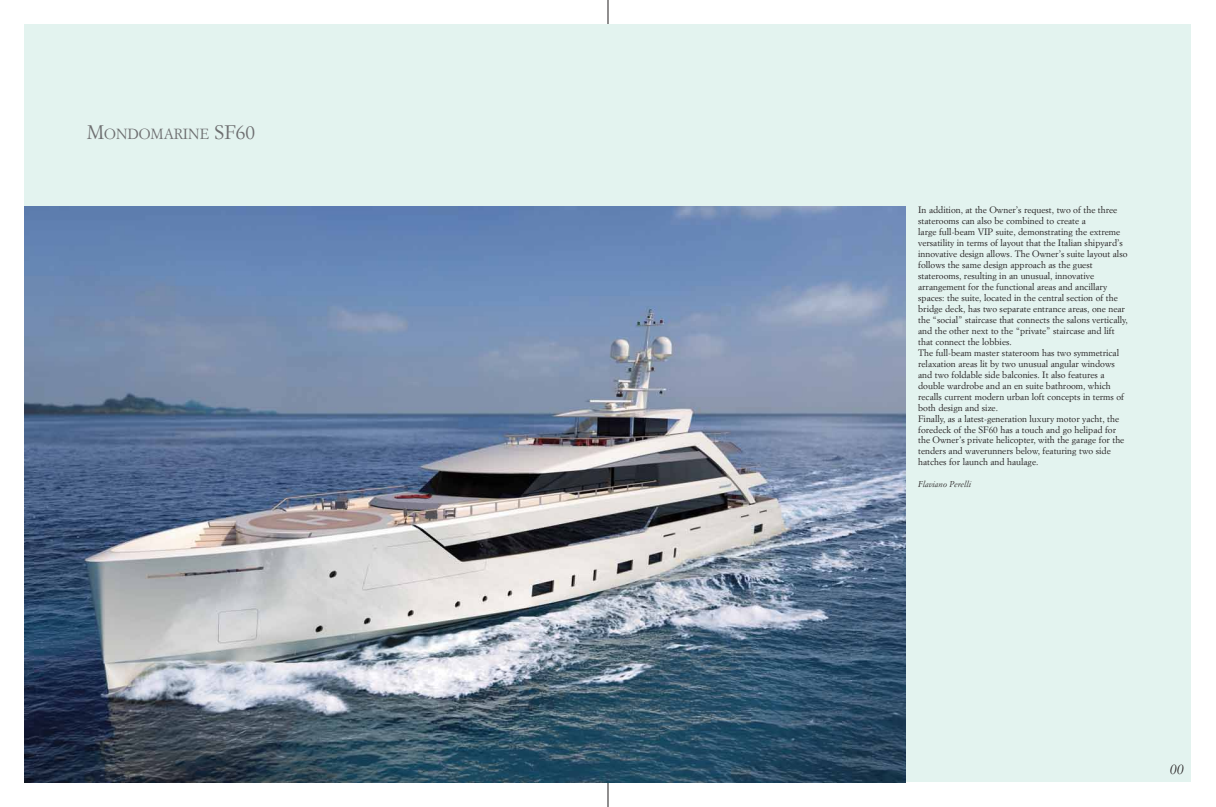
<style>
.page{position:relative;width:1216px;height:807px;background:#fff}
.page>*{position:absolute;margin:0;border:0;box-sizing:border-box;transform-origin:0 0}
.t1{font:14.44px "Simoncini Garamond";color:#6d6e70}
.t2{font:italic 14px "Simoncini Garamond";color:#231f20}
.t3{font:9.19px/10.9px "Simoncini Garamond";color:#231f20}
.t4{font:italic 8.31px "Simoncini Garamond";color:#231f20}
.s1{font-size:19.25px}
</style>
<div class="page">
<hr style="left:607px;top:0;width:1px;height:806px;background:#231f20">
<div style="left:25px;top:25px;width:1166px;height:756px;background:#e3f3ef"></div>
<img style="left:25px;top:206px;width:880px;height:575px">
<h1 class="t1" style="left:87px;top:128px;width:170px"><span class="s1">M</span>ONDOMARINE <span class="s1">SF60</span></h1>
<p class="t3" style="left:918px;top:205px;width:211px">In addition, at the Owner’s request, two of the three staterooms can also be combined to create a<br>large full-beam VIP suite, demonstrating the extreme versatility in terms of layout that the Italian shipyard’s innovative design allows. The Owner’s suite layout also follows the same design approach as the guest staterooms, resulting in an unusual, innovative arrangement for the functional areas and ancillary spaces: the suite, located in the central section of the bridge deck, has two separate entrance areas, one near the “social” staircase that connects the salons vertically, and the other next to the “private” staircase and lift that connect the lobbies.<br>The full-beam master stateroom has two symmetrical relaxation areas lit by two unusual angular windows and two foldable side balconies. It also features a double wardrobe and an en suite bathroom, which recalls current modern urban loft concepts in terms of both design and size.<br>Finally, as a latest-generation luxury motor yacht, the foredeck of the SF60 has a touch and go helipad for the Owner’s private helicopter, with the garage for the tenders and waverunners below, featuring two side hatches for launch and haulage.</p>
<p class="t4" style="left:918px;top:480px;width:54px">Flaviano Perelli</p>
<h2 class="t2" style="left:1169px;top:763px;width:15px">00</h2>
</div>
